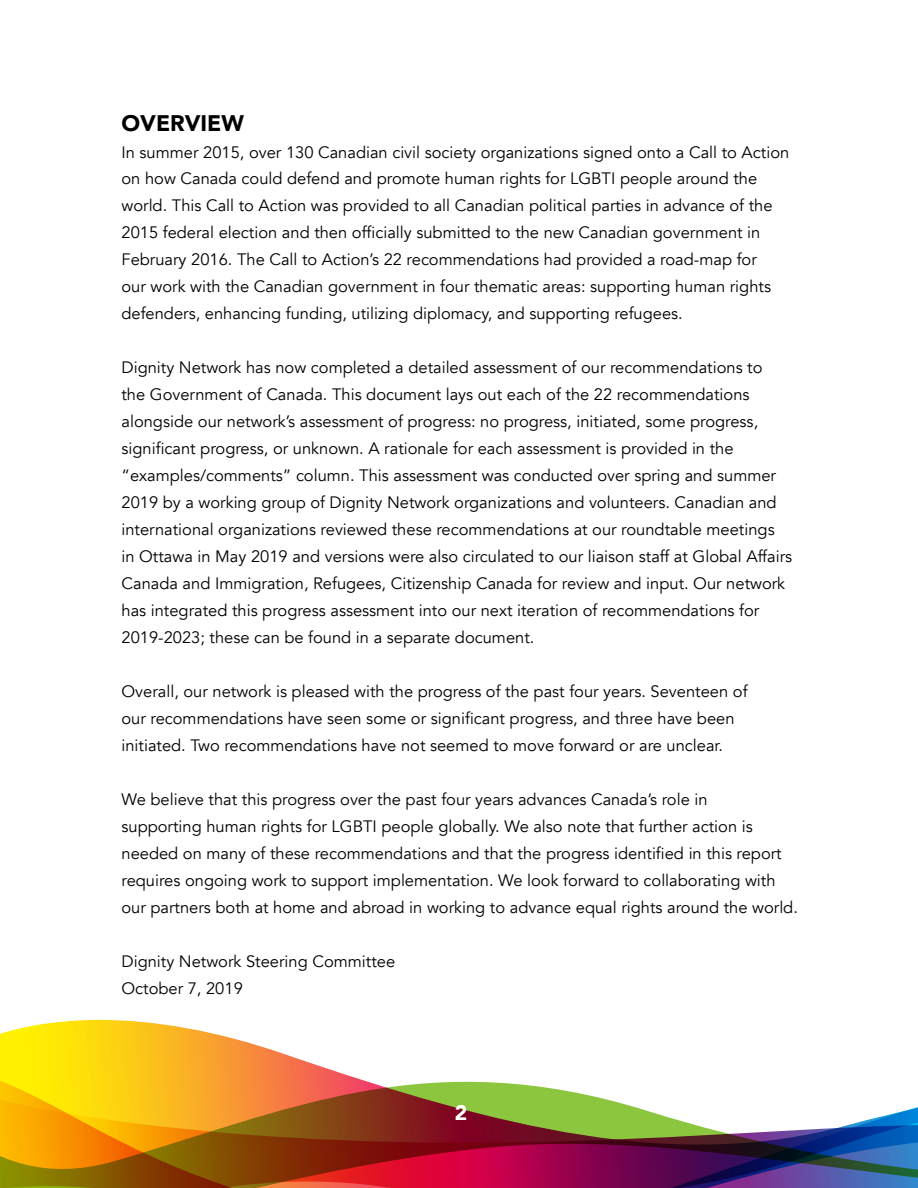
<style>
.page{position:relative;width:918px;height:1188px;background:#fff}
.page>*{position:absolute;margin:0;border:0;box-sizing:border-box;transform-origin:0 0}
.t1{font:900 22.5px "Avenir";color:#000}
.t2{font:900 21px "Avenir";color:#fff}
.t3{font:16.5px/27px "Avenir";color:#000}
</style>
<div class="page">
<svg style="left:0;top:1020px;width:918px;height:168px"></svg>
<h1 class="t1" style="left:122px;top:103px;width:124px">OVERVIEW</h1>
<p class="t3" style="left:122px;top:139px;width:669px">In summer 2015, over 130 Canadian civil society organizations signed onto a Call to Action on how Canada could defend and promote human rights for LGBTI people around the world. This Call to Action was provided to all Canadian political parties in advance of the 2015 federal election and then officially submitted to the new Canadian government in February 2016. The Call to Action’s 22 recommendations had provided a road-map for<br>our work with the Canadian government in four thematic areas: supporting human rights defenders, enhancing funding, utilizing diplomacy, and supporting refugees.</p>
<p class="t3" style="left:122px;top:355px;width:672px">Dignity Network has now completed a detailed assessment of our recommendations to<br>the Government of Canada. This document lays out each of the 22 recommendations alongside our network’s assessment of progress: no progress, initiated, some progress, significant progress, or unknown. A rationale for each assessment is provided in the “examples/comments” column. This assessment was conducted over spring and summer 2019 by a working group of Dignity Network organizations and volunteers. Canadian and international organizations reviewed these recommendations at our roundtable meetings<br>in Ottawa in May 2019 and versions were also circulated to our liaison staff at Global Affairs Canada and Immigration, Refugees, Citizenship Canada for review and input. Our network has integrated this progress assessment into our next iteration of recommendations for 2019-2023; these can be found in a separate document.</p>
<p class="t3" style="left:122px;top:679px;width:628px">Overall, our network is pleased with the progress of the past four years. Seventeen of our recommendations have seen some or significant progress, and three have been initiated. Two recommendations have not seemed to move forward or are unclear.</p>
<p class="t3" style="left:122px;top:787px;width:678px">We believe that this progress over the past four years advances Canada’s role in<br>supporting human rights for LGBTI people globally. We also note that further action is needed on many of these recommendations and that the progress identified in this report requires ongoing work to support implementation. We look forward to collaborating with our partners both at home and abroad in working to advance equal rights around the world.</p>
<p class="t3" style="left:122px;top:949px;width:275px">Dignity Network Steering Committee<br>October 7, 2019</p>
<p class="t2" style="left:455px;top:1095px;width:14px">2</p>
</div>
